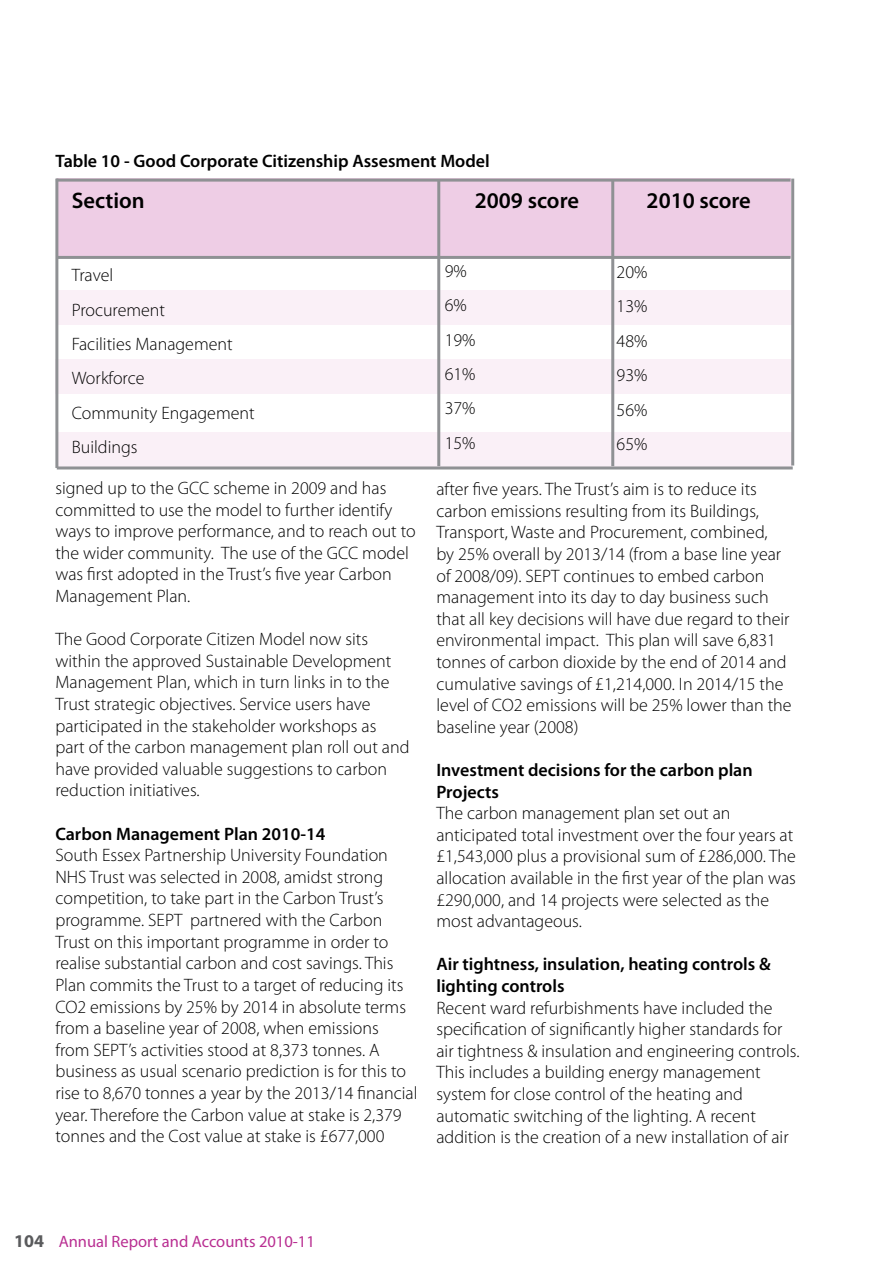
<style>
.page{position:relative;width:893px;height:1263px;background:#fff}
.page>*{position:absolute;margin:0;border:0;box-sizing:border-box;transform-origin:0 0}
.t1{font:600 22.5px "Myriad Pro";color:#000}
.t2{font:300 18px/21.6px "Myriad Pro";color:#000}
.t3{font:600 18px/21.6px "Myriad Pro";color:#000}
.t4{font:16.5px "Myriad Pro";color:#b92f92}
.s1{font-weight:700;font-size:18px;color:#5a5b5d}
</style>
<div class="page">
<div style="left:57px;top:179px;width:733px;height:79px;background:#eecde5"></div>
<div style="left:58px;top:290px;width:735px;height:35px;background:#faf0f7"></div>
<div style="left:55px;top:360px;width:735px;height:34px;background:#faf0f7"></div>
<div style="left:57px;top:432px;width:735px;height:34px;background:#faf0f7"></div>
<hr style="left:56px;top:179px;width:734px;height:3px;background:#8f9194">
<hr style="left:56px;top:256px;width:734px;height:3px;background:#8f9194">
<hr style="left:57px;top:466px;width:736px;height:3px;background:#8f9194">
<hr style="left:55px;top:179px;width:3px;height:289px;background:#8f9194">
<hr style="left:437px;top:179px;width:3px;height:287px;background:#8f9194">
<hr style="left:611px;top:179px;width:3px;height:287px;background:#8f9194">
<hr style="left:791px;top:179px;width:3px;height:286px;background:#8f9194">
<p class="t3" style="left:55px;top:149px;width:436px">Table 10 - Good Corporate Citizenship Assesment Model</p>
<p class="t1" style="left:72px;top:186px;width:75px">Section</p>
<p class="t1" style="left:475px;top:186px;width:106px">2009 score</p>
<p class="t1" style="left:647px;top:186px;width:106px">2010 score</p>
<p class="t2" style="left:72px;top:258px;width:185px;line-height:34.3px">Travel<br>Procurement<br>Facilities Management<br>Workforce<br>Community Engagement<br>Buildings</p>
<p class="t2" style="left:445px;top:254px;width:32px;line-height:34.3px">9%<br>6%<br>19%<br>61%<br>37%<br>15%</p>
<p class="t2" style="left:616px;top:255px;width:32px;line-height:34.3px;text-align:justify">20% 13% 48% 93% 56% 65%</p>
<p class="t2" style="left:55px;top:477px;width:362px">signed up to the GCC scheme in 2009 and has committed to use the model to further identify ways to improve performance, and to reach out to the wider community. The use of the GCC model was first adopted in the Trust’s five year Carbon Management Plan.</p>
<p class="t2" style="left:55px;top:628px;width:356px">The Good Corporate Citizen Model now sits within the approved Sustainable Development Management Plan, which in turn links in to the Trust strategic objectives. Service users have participated in the stakeholder workshops as part of the carbon management plan roll out and have provided valuable suggestions to carbon reduction initiatives.</p>
<p class="t3" style="left:55px;top:822px;width:271px">Carbon Management Plan 2010-14</p>
<p class="t2" style="left:55px;top:844px;width:364px">South Essex Partnership University Foundation NHS Trust was selected in 2008, amidst strong competition, to take part in the Carbon Trust’s programme. SEPT partnered with the Carbon Trust on this important programme in order to realise substantial carbon and cost savings. This Plan commits the Trust to a target of reducing its CO2 emissions by 25% by 2014 in absolute terms from a baseline year of 2008, when emissions<br>from SEPT’s activities stood at 8,373 tonnes. A business as usual scenario prediction is for this to rise to 8,670 tonnes a year by the 2013/14 financial year. Therefore the Carbon value at stake is 2,379 tonnes and the Cost value at stake is £677,000</p>
<p class="t2" style="left:436px;top:478px;width:357px">after five years. The Trust’s aim is to reduce its carbon emissions resulting from its Buildings, Transport, Waste and Procurement, combined,<br>by 25% overall by 2013/14 (from a base line year of 2008/09). SEPT continues to embed carbon management into its day to day business such that all key decisions will have due regard to their environmental impact. This plan will save 6,831 tonnes of carbon dioxide by the end of 2014 and cumulative savings of £1,214,000. In 2014/15 the level of CO2 emissions will be 25% lower than the baseline year (2008)</p>
<p class="t3" style="left:436px;top:759px;width:318px">Investment decisions for the carbon plan<br>Projects</p>
<p class="t2" style="left:436px;top:802px;width:361px">The carbon management plan set out an anticipated total investment over the four years at £1,543,000 plus a provisional sum of £286,000. The allocation available in the first year of the plan was £290,000, and 14 projects were selected as the most advantageous.</p>
<p class="t3" style="left:436px;top:953px;width:336px">Air tightness, insulation, heating controls &amp; lighting controls</p>
<p class="t2" style="left:436px;top:997px;width:365px">Recent ward refurbishments have included the specification of significantly higher standards for air tightness &amp; insulation and engineering controls.<br>This includes a building energy management system for close control of the heating and automatic switching of the lighting. A recent addition is the creation of a new installation of air</p>
<p class="t4" style="left:14px;top:1231px;width:302px"><span class="s1">104</span> Annual Report and Accounts 2010-11</p>
</div>
